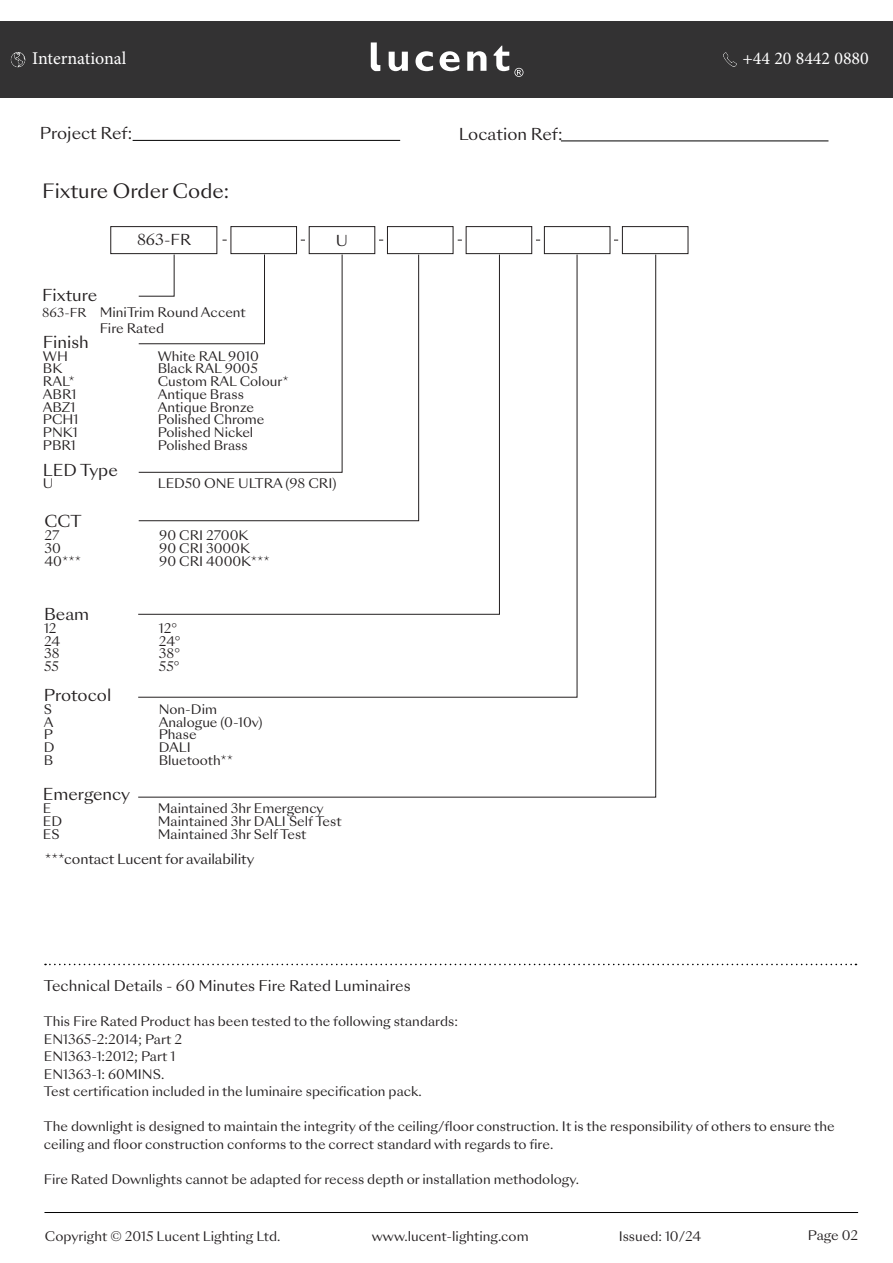
<style>
.page{position:relative;width:893px;height:1263px;background:#fff}
.page>*{position:absolute;margin:0;border:0;box-sizing:border-box;transform-origin:0 0}
.t1{font:19.2px "Sang Bleu Sunrise";color:#231f20}
.t2{font:18px "Minion Pro";color:#fff}
.t3{font:15.9px "Sang Bleu Sunrise";color:#231f20}
.t4{font:14.7px "Sang Bleu Sunrise";color:#231f20}
.t5{font:14.4px "Sang Bleu Sunrise";color:#231f20}
.t6{font:13.5px "Sang Bleu Sunrise";letter-spacing:-.01em;color:#231f20}
.t7{font:12.75px/17.5px "Sang Bleu Sunrise";color:#231f20}
.s1{font-size:12px}
</style>
<div class="page">
<hr style="left:44px;top:1212px;width:814px;height:1px;background:#000">
<div style="left:0;top:21px;width:893px;height:77px;background:#333233"></div>
<svg style="left:389px;top:52px;width:19px;height:19px"></svg>
<svg style="left:415px;top:51px;width:18px;height:20px"></svg>
<svg style="left:440px;top:51px;width:20px;height:20px"></svg>
<svg style="left:467px;top:51px;width:19px;height:20px"></svg>
<svg style="left:371px;top:42px;width:9px;height:29px"></svg>
<svg style="left:494px;top:46px;width:29px;height:31px"></svg>
<img style="left:10px;top:52px;width:16px;height:15px">
<img style="left:723px;top:52px;width:14px;height:15px">
<svg style="left:45px;top:964px;width:811px;height:1px"></svg>
<div style="left:111px;top:226px;width:106px;height:28px;border:1px solid #231f20"></div>
<div style="left:231px;top:226px;width:66px;height:28px;border:1px solid #231f20"></div>
<div style="left:309px;top:226px;width:66px;height:28px;border:1px solid #231f20"></div>
<div style="left:387px;top:226px;width:66px;height:28px;border:1px solid #231f20"></div>
<div style="left:466px;top:226px;width:66px;height:28px;border:1px solid #231f20"></div>
<div style="left:544px;top:226px;width:66px;height:28px;border:1px solid #231f20"></div>
<div style="left:622px;top:226px;width:66px;height:28px;border:1px solid #231f20"></div>
<svg style="left:138px;top:254px;width:518px;height:543px"></svg>
<hr style="left:133px;top:140px;width:267px;height:1px;background:#000">
<hr style="left:561px;top:141px;width:267px;height:1px;background:#000">
<p class="t2" style="left:32px;top:47px;width:96px">International</p>
<p class="t2" style="left:742px;top:47px;width:128px">+44 20 8442 0880</p>
<p class="t3" style="left:40px;top:122px;width:94px">Project Ref:</p>
<p class="t3" style="left:459px;top:123px;width:105px">Location Ref:</p>
<p class="t1" style="left:42px;top:177px;width:188px">Fixture Order Code:</p>
<p class="t4" style="left:137px;top:229px;width:55px">863-FR</p>
<p class="t3" style="left:42px;top:285px;width:57px">Fixture</p>
<p class="t7" style="left:42px;top:304px;width:205px"><span class="s1">863-FR</span> MiniTrim Round Accent</p>
<p class="t7" style="left:100px;top:320px;width:66px">Fire Rated</p>
<p class="t3" style="left:43px;top:331px;width:47px">Finish</p>
<p class="t7" style="left:43px;top:348px;width:27px">WH</p>
<p class="t7" style="left:158px;top:348px;width:103px">White RAL 9010</p>
<p class="t7" style="left:43px;top:360px;width:21px">BK</p>
<p class="t7" style="left:158px;top:360px;width:102px">Black RAL 9005</p>
<p class="t7" style="left:43px;top:373px;width:33px">RAL*</p>
<p class="t7" style="left:158px;top:373px;width:133px">Custom RAL Colour*</p>
<p class="t7" style="left:43px;top:386px;width:35px">ABR1</p>
<p class="t7" style="left:158px;top:386px;width:88px">Antique Brass</p>
<p class="t7" style="left:43px;top:399px;width:34px">ABZ1</p>
<p class="t7" style="left:158px;top:399px;width:98px">Antique Bronze</p>
<p class="t7" style="left:43px;top:411px;width:37px">PCH1</p>
<p class="t7" style="left:158px;top:411px;width:108px">Polished Chrome</p>
<p class="t7" style="left:43px;top:424px;width:36px">PNK1</p>
<p class="t7" style="left:158px;top:424px;width:97px">Polished Nickel</p>
<p class="t7" style="left:43px;top:437px;width:34px">PBR1</p>
<p class="t7" style="left:158px;top:437px;width:92px">Polished Brass</p>
<p class="t4" style="left:336px;top:230px;width:14px">U</p>
<p class="t3" style="left:43px;top:459px;width:76px">LED Type</p>
<p class="t7" style="left:43px;top:475px;width:12px">U</p>
<p class="t7" style="left:158px;top:475px;width:180px">LED50 ONE ULTRA (98 CRI)</p>
<p class="t3" style="left:44px;top:510px;width:39px">CCT</p>
<p class="t7" style="left:44px;top:527px;width:17px">27</p>
<p class="t7" style="left:159px;top:527px;width:91px">90 CRI 2700K</p>
<p class="t7" style="left:44px;top:540px;width:18px">30</p>
<p class="t7" style="left:159px;top:540px;width:92px">90 CRI 3000K</p>
<p class="t7" style="left:44px;top:553px;width:38px">40***</p>
<p class="t7" style="left:159px;top:553px;width:112px">90 CRI 4000K***</p>
<p class="t3" style="left:44px;top:603px;width:47px">Beam</p>
<p class="t7" style="left:44px;top:620px;width:14px">12</p>
<p class="t7" style="left:159px;top:620px;width:20px">12°</p>
<p class="t7" style="left:44px;top:633px;width:18px">24</p>
<p class="t7" style="left:159px;top:633px;width:23px">24°</p>
<p class="t7" style="left:44px;top:645px;width:17px">38</p>
<p class="t7" style="left:159px;top:645px;width:23px">38°</p>
<p class="t7" style="left:44px;top:658px;width:16px">55</p>
<p class="t7" style="left:159px;top:658px;width:22px">55°</p>
<p class="t3" style="left:44px;top:684px;width:69px">Protocol</p>
<p class="t7" style="left:44px;top:701px;width:10px">S</p>
<p class="t7" style="left:159px;top:701px;width:60px">Non-Dim</p>
<p class="t7" style="left:44px;top:713px;width:11px">A</p>
<p class="t7" style="left:159px;top:713px;width:105px">Analogue (0-10v)</p>
<p class="t7" style="left:44px;top:726px;width:11px">P</p>
<p class="t7" style="left:159px;top:726px;width:39px">Phase</p>
<p class="t7" style="left:44px;top:739px;width:12px">D</p>
<p class="t7" style="left:159px;top:739px;width:34px">DALI</p>
<p class="t7" style="left:44px;top:752px;width:11px">B</p>
<p class="t7" style="left:159px;top:752px;width:76px">Bluetooth**</p>
<p class="t3" style="left:43px;top:783px;width:89px">Emergency</p>
<p class="t7" style="left:43px;top:800px;width:10px">E</p>
<p class="t7" style="left:158px;top:800px;width:167px">Maintained 3hr Emergency</p>
<p class="t7" style="left:43px;top:813px;width:21px">ED</p>
<p class="t7" style="left:158px;top:813px;width:185px">Maintained 3hr DALI Self Test</p>
<p class="t7" style="left:43px;top:826px;width:18px">ES</p>
<p class="t7" style="left:158px;top:826px;width:150px">Maintained 3hr Self Test</p>
<p class="t6" style="left:45px;top:849px;width:211px">***contact Lucent for availability</p>
<p class="t5" style="left:44px;top:976px;width:368px">Technical Details - 60 Minutes Fire Rated Luminaires</p>
<p class="t7" style="left:44px;top:1013px;width:415px">This Fire Rated Product has been tested to the following standards:</p>
<p class="t7" style="left:44px;top:1031px;width:140px">EN1365-2:2014; Part 2</p>
<p class="t7" style="left:44px;top:1048px;width:133px">EN1363-1:2012; Part 1</p>
<p class="t7" style="left:44px;top:1066px;width:122px">EN1363-1: 60MINS.</p>
<p class="t7" style="left:44px;top:1083px;width:379px">Test certification included in the luminaire specification pack.</p>
<p class="t7" style="left:44px;top:1118px;width:792px">The downlight is designed to maintain the integrity of the ceiling/floor construction. It is the responsibility of others to ensure the ceiling and floor construction conforms to the correct standard with regards to fire.</p>
<p class="t7" style="left:44px;top:1171px;width:536px">Fire Rated Downlights cannot be adapted for recess depth or installation methodology.</p>
<p class="t7" style="left:45px;top:1228px;width:237px">Copyright © 2015 Lucent Lighting Ltd.</p>
<p class="t7" style="left:372px;top:1228px;width:158px">www.lucent-lighting.com</p>
<p class="t7" style="left:808px;top:1227px;width:52px">Page 02</p>
<p class="t7" style="left:619px;top:1228px;width:84px">Issued: 10/24</p>
</div>
